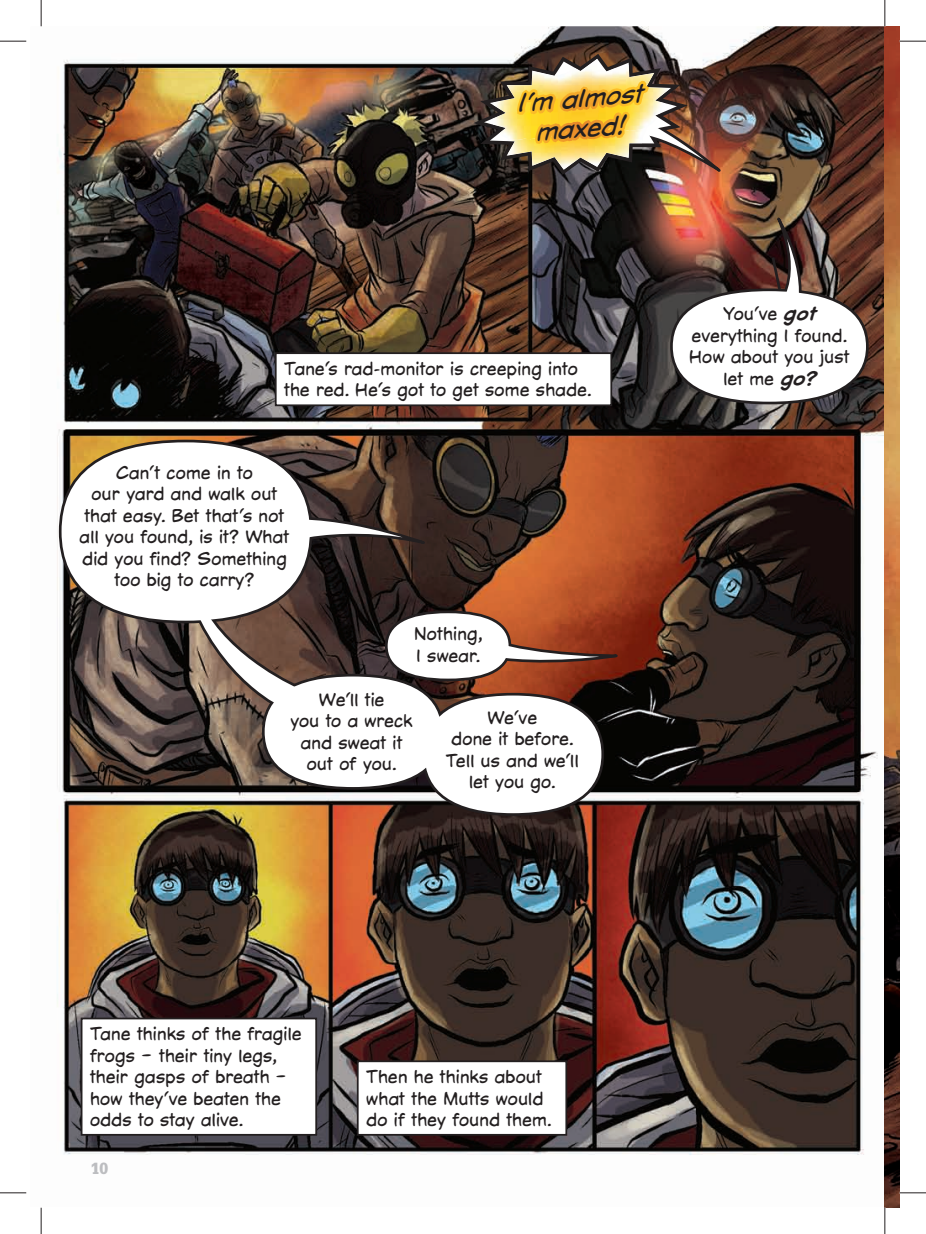
<style>
.page{position:relative;width:926px;height:1234px;background:#fff}
.page>*{position:absolute;margin:0;border:0;box-sizing:border-box;transform-origin:0 0}
.t1{font:italic 25.03px/29.9px "CC Dave Gibbons Lower";color:#231f20;text-align:center;scale:1.05 1}
.t2{font:17.85px/21.3px "CC Dave Gibbons Lower";letter-spacing:.015em;color:#231f20;text-align:center}
.t3{font:900 15.75px "Glypha LT Std";color:#bcbdc0}
.s1{font-weight:700;font-style:italic}
</style>
<div class="page">
<img style="left:40px;top:26px;width:859px;height:1181px">
<div style="left:385px;top:610px;width:126px;height:71px;border:5px solid #231f20;border-radius:50%"></div>
<div style="left:422px;top:692px;width:182px;height:123px;border:5px solid #231f20;border-radius:50%"></div>
<svg style="left:751px;top:219px;width:65px;height:79px;background:#5e433a"></svg>
<svg style="left:494px;top:636px;width:125px;height:31px"></svg>
<svg style="left:143px;top:473px;width:283px;height:244px;background:#574842"></svg>
<div style="left:672px;top:291px;width:194px;height:110px;background:#fff;border-radius:50%"></div>
<div style="left:62px;top:442px;width:248px;height:178px;background:#fff;border-radius:50%"></div>
<div style="left:387px;top:613px;width:121px;height:65px;background:#fff;border-radius:50%"></div>
<div style="left:265px;top:676px;width:176px;height:111px;background:#fff;border-radius:50%"></div>
<div style="left:424px;top:695px;width:177px;height:118px;background:#fff;border-radius:50%"></div>
<div style="left:358px;top:1061px;width:208px;height:73px;background:#fff"></div>
<div style="left:357px;top:1060px;width:210px;height:75px;border:2px solid #231f20"></div>
<div style="left:82px;top:1018px;width:234px;height:116px;background:#fff"></div>
<div style="left:81px;top:1017px;width:236px;height:118px;border:2px solid #231f20"></div>
<div style="left:276px;top:353px;width:335px;height:52px;background:#fff"></div>
<div style="left:275px;top:352px;width:337px;height:54px;border:2px solid #231f20"></div>
<img style="left:473px;top:54px;width:247px;height:220px">
<svg style="left:0;top:41px;width:26px;height:1px"></svg>
<svg style="left:899px;top:41px;width:27px;height:1px"></svg>
<svg style="left:0;top:1192px;width:26px;height:1px"></svg>
<svg style="left:899px;top:1192px;width:27px;height:1px"></svg>
<svg style="left:41px;top:0;width:1px;height:26px"></svg>
<svg style="left:41px;top:1207px;width:1px;height:26px"></svg>
<svg style="left:884px;top:0;width:1px;height:26px"></svg>
<svg style="left:884px;top:1207px;width:1px;height:26px"></svg>
<h1 class="t1" style="left:515px;top:92px;width:121px;rotate:-5deg">I’m almost maxed!</h1>
<p class="t2" style="left:284px;top:360px;width:308px;text-align:left">Tane’s rad-monitor is creeping into the red. He’s got to get some shade.</p>
<p class="t2" style="left:80px;top:464px;width:211px">Can’t come in to<br>our yard and walk out that easy. Bet that’s not all you found, is it? What did you find? Something too big to carry?</p>
<p class="t2" style="left:413px;top:625px;width:70px;text-align:left">Nothing,<br>I swear.</p>
<p class="t2" style="left:290px;top:691px;width:124px">We’ll tie<br>you to a wreck and sweat it out of you.</p>
<p class="t2" style="left:446px;top:708px;width:134px">We’ve<br>done it before.<br>Tell us and we’ll let you go.</p>
<p class="t2" style="left:689px;top:305px;width:162px">You’ve <span class="s1">got </span>everything I found.<br>How about you just let me <span class="s1">go?</span></p>
<p class="t2" style="left:90px;top:1025px;width:213px;text-align:left">Tane thinks of the fragile frogs – their tiny legs, their gasps of breath – how they’ve beaten the odds to stay alive.</p>
<p class="t3" style="left:91px;top:1162px;width:19px">10</p>
<p class="t2" style="left:366px;top:1068px;width:187px;text-align:left">Then he thinks about what the Mutts would do if they found them.</p>
</div>
